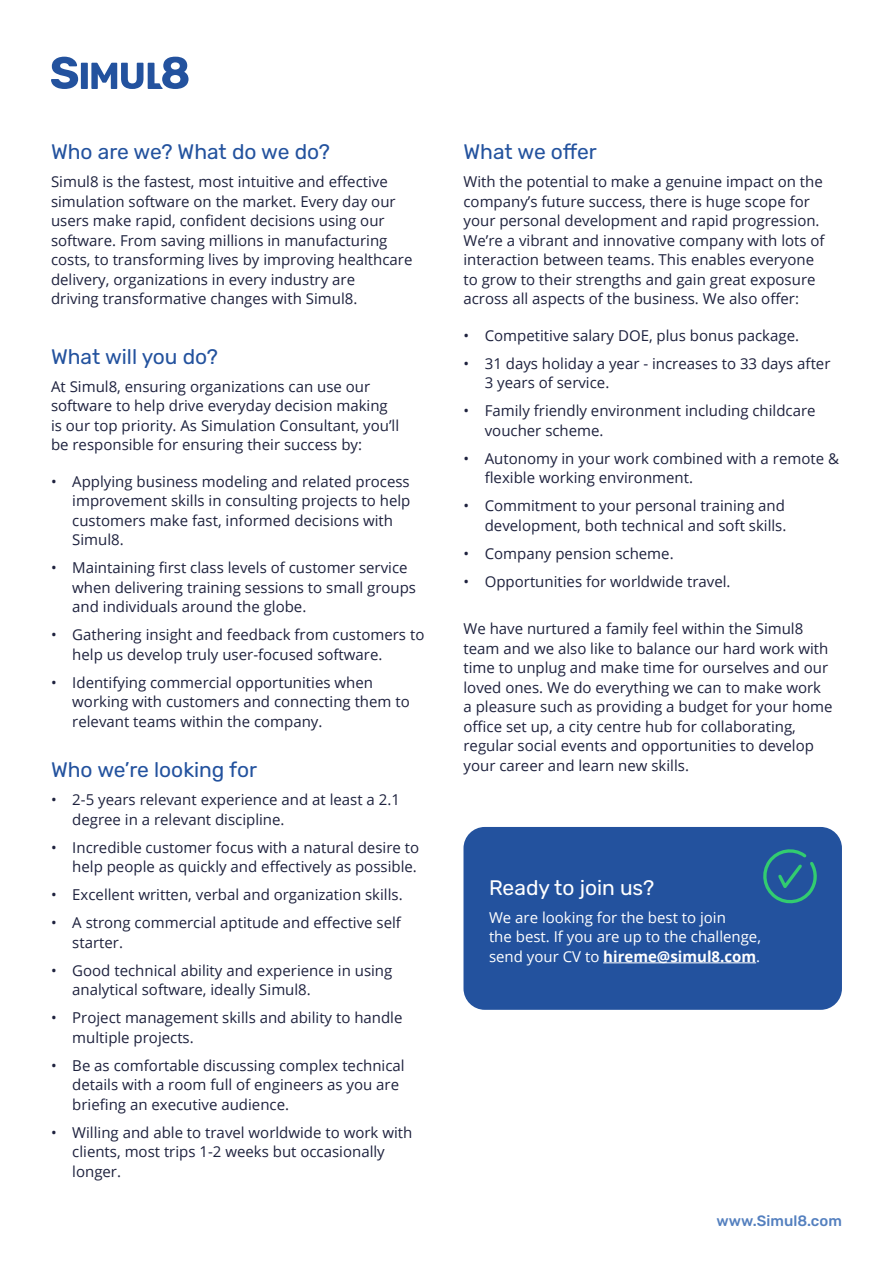
<style>
.page{position:relative;width:893px;height:1263px;background:#fff}
.page>*{position:absolute;margin:0;border:0;box-sizing:border-box;transform-origin:0 0}
.t1{font:21px "Rubik";color:#23529e}
.t2{font:21px "Rubik";color:#fff}
.t3{font:15px/19.5px "Open Sans";color:#1e223e}
.t4{font:15px/19.5px "Open Sans";color:#fff}
.t5{font:500 15px "Rubik";color:#5480bf}
.s1{font-weight:700}
</style>
<div class="page">
<div style="left:463px;top:827px;width:379px;height:183px;background:#23529e;border-radius:21px"></div>
<hr style="left:603px;top:962px;width:153px;height:1px;background:#fff">
<svg style="left:51px;top:57px;width:138px;height:32px"></svg>
<svg style="left:763px;top:849px;width:54px;height:54px"></svg>
<h1 class="t1" style="left:51px;top:140px;width:280px">Who are we? What do we do?</h1>
<p class="t3" style="left:51px;top:172px;width:363px">Simul8 is the fastest, most intuitive and effective simulation software on the market. Every day our users make rapid, confident decisions using our software. From saving millions in manufacturing costs, to transforming lives by improving healthcare delivery, organizations in every industry are<br>driving transformative changes with Simul8.</p>
<h1 class="t1" style="left:51px;top:344px;width:169px">What will you do?</h1>
<p class="t3" style="left:51px;top:376px;width:350px">At Simul8, ensuring organizations can use our software to help drive everyday decision making is our top priority. As Simulation Consultant, you’ll be responsible for ensuring their success by:</p>
<p class="t3" style="left:72px;top:471px;width:340px;text-indent:-21px">• Applying business modeling and related process improvement skills in consulting projects to help customers make fast, informed decisions with Simul8.</p>
<p class="t3" style="left:72px;top:557px;width:345px;text-indent:-21px">• Maintaining first class levels of customer service when delivering training sessions to small groups and individuals around the globe.</p>
<p class="t3" style="left:72px;top:624px;width:354px;text-indent:-21px">• Gathering insight and feedback from customers to help us develop truly user-focused software.</p>
<p class="t3" style="left:72px;top:672px;width:339px;text-indent:-21px">• Identifying commercial opportunities when working with customers and connecting them to relevant teams within the company.</p>
<h1 class="t1" style="left:51px;top:758px;width:208px">Who we’re looking for</h1>
<p class="t3" style="left:72px;top:790px;width:329px;text-indent:-21px">• 2-5 years relevant experience and at least a 2.1 degree in a relevant discipline.</p>
<p class="t3" style="left:51px;top:837px;width:370px;text-align:right">• Incredible customer focus with a natural desire to help people as quickly and effectively as possible.</p>
<p class="t3" style="left:51px;top:885px;width:353px">• Excellent written, verbal and organization skills.</p>
<p class="t3" style="left:72px;top:913px;width:330px;text-indent:-21px">• A strong commercial aptitude and effective self starter.</p>
<p class="t3" style="left:72px;top:960px;width:322px;text-indent:-21px">• Good technical ability and experience in using analytical software, ideally Simul8.</p>
<p class="t3" style="left:72px;top:1008px;width:332px;text-indent:-21px">• Project management skills and ability to handle multiple projects.</p>
<p class="t3" style="left:72px;top:1055px;width:334px;text-indent:-21px">• Be as comfortable discussing complex technical details with a room full of engineers as you are briefing an executive audience.</p>
<p class="t3" style="left:72px;top:1122px;width:341px;text-indent:-21px">• Willing and able to travel worldwide to work with clients, most trips 1-2 weeks but occasionally longer.</p>
<h1 class="t1" style="left:463px;top:140px;width:135px">What we offer</h1>
<p class="t3" style="left:463px;top:172px;width:363px">With the potential to make a genuine impact on the company’s future success, there is huge scope for your personal development and rapid progression.<br>We’re a vibrant and innovative company with lots of interaction between teams. This enables everyone to grow to their strengths and gain great exposure across all aspects of the business. We also offer:</p>
<p class="t3" style="left:463px;top:325px;width:337px">• Competitive salary DOE, plus bonus package.</p>
<p class="t3" style="left:485px;top:353px;width:347px;text-indent:-21px">• 31 days holiday a year - increases to 33 days after<br>3 years of service.</p>
<p class="t3" style="left:485px;top:401px;width:332px;text-indent:-21px">• Family friendly environment including childcare voucher scheme.</p>
<p class="t3" style="left:485px;top:448px;width:356px;text-indent:-21px">• Autonomy in your work combined with a remote &amp; flexible working environment.</p>
<p class="t3" style="left:463px;top:496px;width:324px;text-align:right">• Commitment to your personal training and development, both technical and soft skills.</p>
<p class="t3" style="left:463px;top:543px;width:212px">• Company pension scheme.</p>
<p class="t3" style="left:463px;top:571px;width:269px">• Opportunities for worldwide travel.</p>
<p class="t3" style="left:463px;top:619px;width:371px">We have nurtured a family feel within the Simul8 team and we also like to balance our hard work with time to unplug and make time for ourselves and our loved ones. We do everything we can to make work a pleasure such as providing a budget for your home office set up, a city centre hub for collaborating, regular social events and opportunities to develop your career and learn new skills.</p>
<h1 class="t2" style="left:489px;top:875px;width:167px">Ready to join us?</h1>
<p class="t4" style="left:489px;top:907px;width:274px">We are looking for the best to join<br>the best. If you are up to the challenge, send your CV to <span class="s1">hireme@simul8.com</span>.</p>
<p class="t5" style="left:717px;top:1212px;width:127px">www.Simul8.com</p>
</div>
